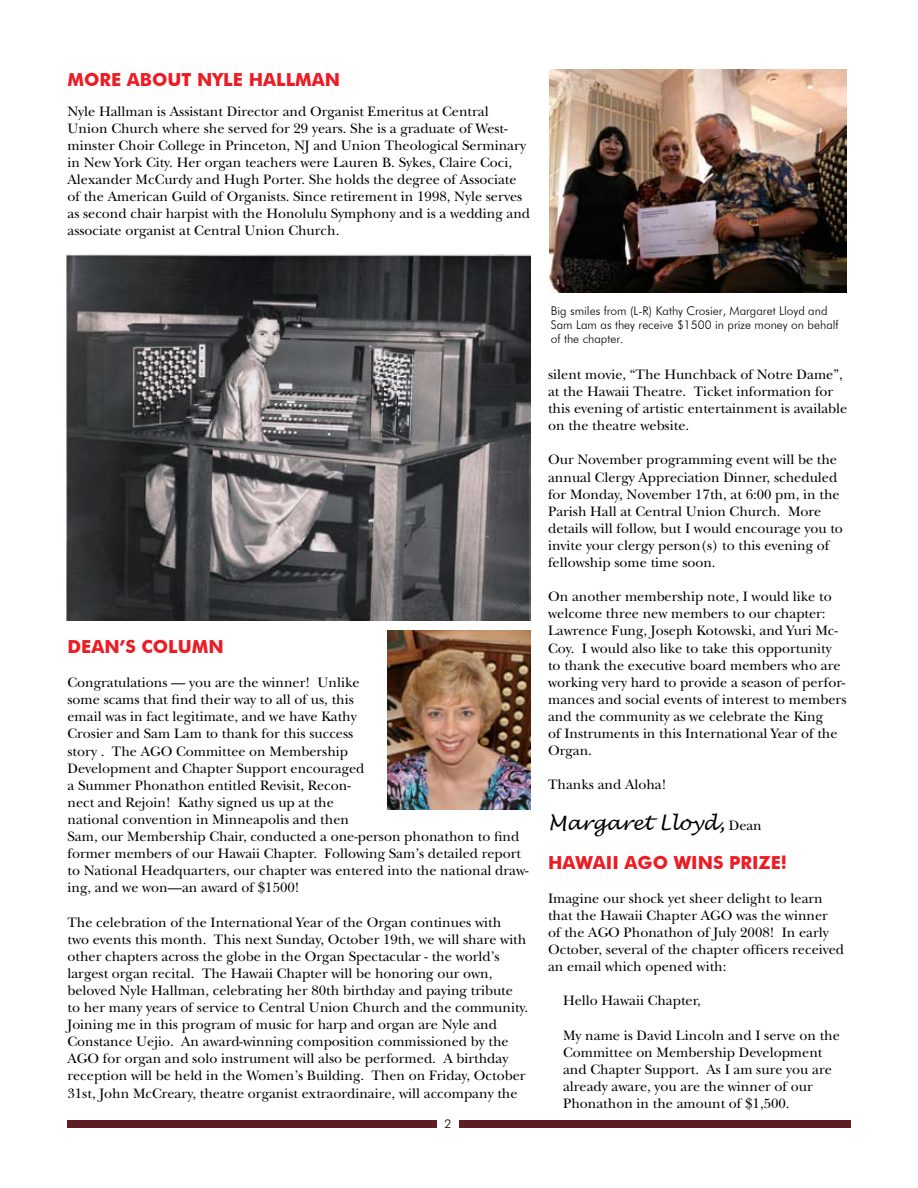
<style>
.page{position:relative;width:918px;height:1188px;background:#fff}
.page>*{position:absolute;margin:0;border:0;box-sizing:border-box;transform-origin:0 0}
.t1{font:italic 19.5px "Lucida Handwriting";color:#000}
.t2{font:700 18px "Futura BT";color:#ed1c24}
.t3{font:14.25px/17.1px "New Baskerville";color:#000}
.t4{font:300 12px/14.4px "Futura BT";color:#000}
.s1{font-family:"New Baskerville";font-style:normal;font-size:14.25px}
</style>
<div class="page">
<div style="left:68px;top:1120px;width:369px;height:8px;background:#5e1c23"></div>
<div style="left:459px;top:1120px;width:391px;height:8px;background:#5e1c23"></div>
<img style="left:388px;top:630px;width:142px;height:180px">
<img style="left:66px;top:254px;width:465px;height:367px">
<img style="left:549px;top:69px;width:297px;height:223px">
<p class="t2" style="left:68px;top:69px;width:274px">MORE ABOUT NYLE HALLMAN</p>
<p class="t3" style="left:68px;top:103px;width:464px">Nyle Hallman is Assistant Director and Organist Emeritus at Central Union Church where she served for 29 years. She is a graduate of West&shy;minster Choir College in Princeton, NJ and Union Theological Serminary in New York City. Her organ teachers were Lauren B. Sykes, Claire Coci, Alexander McCurdy and Hugh Porter. She holds the degree of Associate of the American Guild of Organists. Since retirement in 1998, Nyle serves as second chair harpist with the Honolulu Symphony and is a wedding and associate organist at Central Union Church.</p>
<p class="t2" style="left:68px;top:636px;width:158px">DEAN’S COLUMN</p>
<p class="t3" style="left:68px;top:674px;width:463px">Congratulations — you are the winner! Unlike<br>some scams that find their way to all of us, this<br>email was in fact legitimate, and we have Kathy<br>Crosier and Sam Lam to thank for this success<br>story . The AGO Committee on Membership<br>Development and Chapter Support encouraged<br>a Summer Phonathon entitled Revisit, Recon-<br>nect and Rejoin! Kathy signed us up at the<br>national convention in Minneapolis and then<br>Sam, our Membership Chair, conducted a one-person phonathon to find former members of our Hawaii Chapter. Following Sam’s detailed report to National Headquarters, our chapter was entered into the national draw&shy;ing, and we won—an award of $1500!</p>
<p class="t3" style="left:68px;top:914px;width:462px">The celebration of the International Year of the Organ continues with<br>two events this month. This next Sunday, October 19th, we will share with other chapters across the globe in the Organ Spectacular - the world’s largest organ recital. The Hawaii Chapter will be honoring our own, beloved Nyle Hallman, celebrating her 80th birthday and paying tribute to her many years of service to Central Union Church and the community.<br>Joining me in this program of music for harp and organ are Nyle and Constance Uejio. An award-winning composition commissioned by the AGO for organ and solo instrument will also be performed. A birthday reception will be held in the Women’s Building. Then on Friday, October 31st, John McCreary, theatre organist extraordinaire, will accompany the</p>
<p class="t4" style="left:551px;top:303px;width:289px">Big smiles from (L-R) Kathy Crosier, Margaret Lloyd and<br>Sam Lam as they receive $1500 in prize money on behalf of the chapter.</p>
<p class="t3" style="left:548px;top:366px;width:301px">silent movie, “The Hunchback of Notre Dame”, at the Hawaii Theatre. Ticket information for this evening of artistic entertainment is available on the theatre website.</p>
<p class="t3" style="left:548px;top:451px;width:296px">Our November programming event will be the annual Clergy Appreciation Dinner, scheduled for Monday, November 17th, at 6:00 pm, in the Parish Hall at Central Union Church. More details will follow, but I would encourage you to invite your clergy person(s) to this evening of fellowship some time soon.</p>
<p class="t3" style="left:548px;top:588px;width:300px">On another membership note, I would like to welcome three new members to our chapter:<br>Lawrence Fung, Joseph Kotowski, and Yuri Mc-Coy. I would also like to take this opportunity to thank the executive board members who are working very hard to provide a season of perfor&shy;mances and social events of interest to members and the community as we celebrate the King<br>of Instruments in this International Year of the Organ.</p>
<p class="t3" style="left:548px;top:776px;width:120px">Thanks and Aloha!</p>
<h1 class="t1" style="left:548px;top:811px;width:215px">Margaret Lloyd, <span class="s1">Dean</span></h1>
<p class="t2" style="left:548px;top:851px;width:240px">HAWAII AGO WINS PRIZE!</p>
<p class="t3" style="left:548px;top:890px;width:298px">Imagine our shock yet sheer delight to learn that the Hawaii Chapter AGO was the winner<br>of the AGO Phonathon of July 2008! In early October, several of the chapter officers received an email which opened with:</p>
<p class="t3" style="left:563px;top:992px;width:139px">Hello Hawaii Chapter,</p>
<p class="t3" style="left:563px;top:1026px;width:278px">My name is David Lincoln and I serve on the Committee on Membership Development and Chapter Support. As I am sure you are already aware, you are the winner of our Phonathon in the amount of $1,500.</p>
</div>
